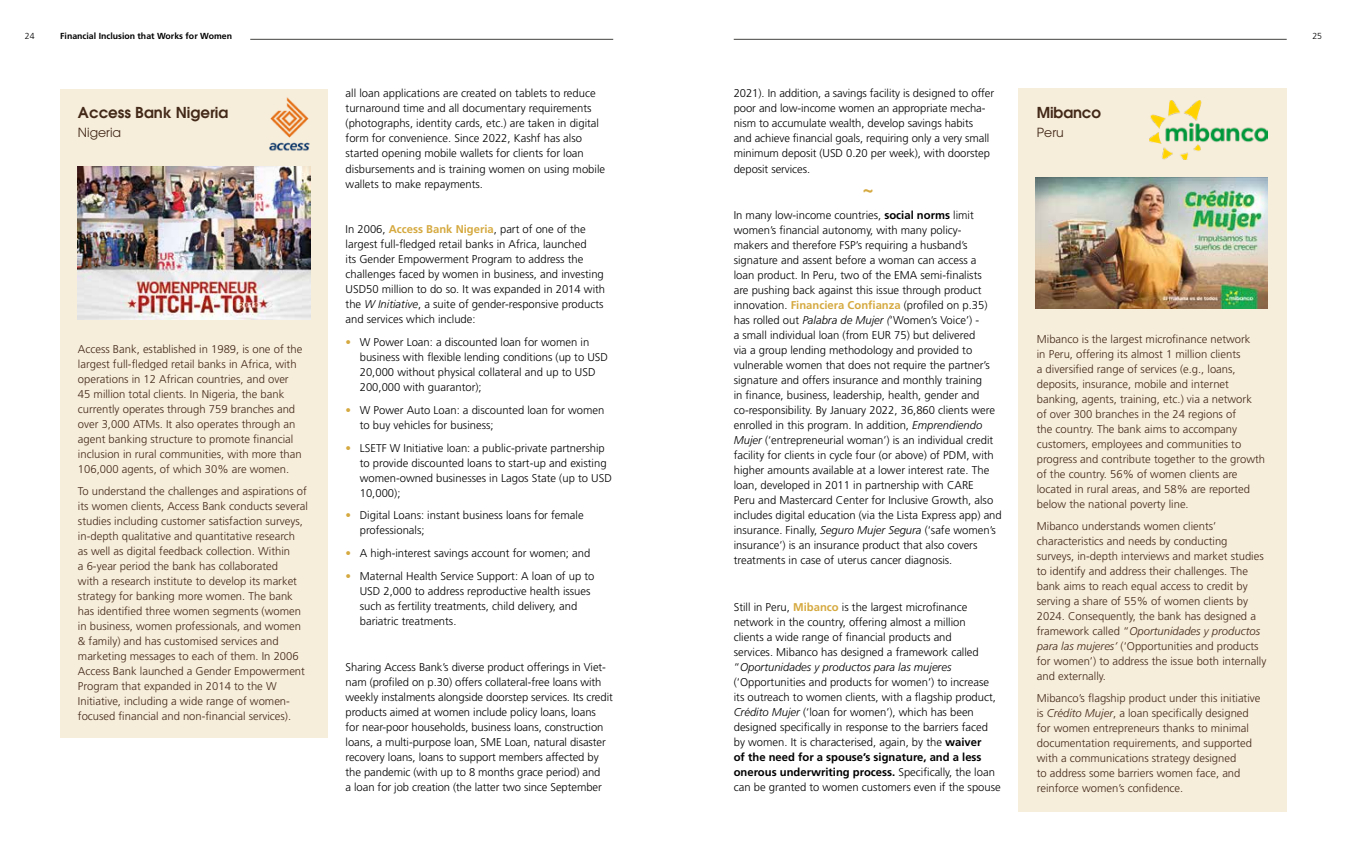
<style>
.page{position:relative;width:1347px;height:851px;background:#fff}
.page>*{position:absolute;margin:0;border:0;box-sizing:border-box;transform-origin:0 0}
.t1{font:700 20px "Frutiger";color:#d5a93f}
.t2{font:600 15px "Avant Garde";color:#432918}
.t3{font:12.5px "Avant Garde";color:#432918}
.t4{font:300 11.25px/15px "Frutiger";color:#000}
.t5{font:300 11.25px/15px "Frutiger";color:#432918}
.t6{font:700 8.75px "Frutiger";color:#000}
.t7{font:300 8.75px "Frutiger";color:#000}
.s1{font-weight:700;color:#d5a93f}
.s2{font-style:italic}
.s3{color:#d5a93f}
.s4{font-weight:700}
</style>
<div class="page">
<div style="left:60px;top:89px;width:268px;height:648px;background:#f7eddb"></div>
<img style="left:78px;top:167px;width:232px;height:152px">
<img style="left:269px;top:97px;width:41px;height:54px">
<div style="left:1017px;top:89px;width:269px;height:722px;background:#f7eddb"></div>
<img style="left:1035px;top:177px;width:232px;height:131px">
<img style="left:1149px;top:100px;width:118px;height:60px">
<hr style="left:250px;top:39px;width:363px;height:1px;background:#424241">
<hr style="left:733px;top:39px;width:553px;height:1px;background:#424241">
<p class="t7" style="left:25px;top:31px;width:11px">24</p>
<p class="t6" style="left:60px;top:31px;width:173px">Financial Inclusion that Works for Women</p>
<p class="t7" style="left:1312px;top:31px;width:11px">25</p>
<h2 class="t2" style="left:78px;top:103px;width:152px">Access Bank Nigeria</h2>
<p class="t3" style="left:78px;top:125px;width:45px">Nigeria</p>
<p class="t5" style="left:78px;top:341px;width:226px">Access Bank, established in 1989, is one of the largest full-fledged retail banks in Africa, with operations in 12 African countries, and over 45 million total clients. In Nigeria, the bank currently operates through 759 branches and over 3,000 ATMs. It also operates through an agent banking structure to promote financial inclusion in rural communities, with more than 106,000 agents, of which 30% are women.</p>
<p class="t5" style="left:78px;top:483px;width:232px">To understand the challenges and aspirations of its women clients, Access Bank conducts several studies including customer satisfaction surveys, in-depth qualitative and quantitative research<br>as well as digital feedback collection. Within<br>a 6-year period the bank has collaborated<br>with a research institute to develop its market strategy for banking more women. The bank has identified three women segments (women in business, women professionals, and women &amp; family) and has customised services and marketing messages to each of them. In 2006<br>Access Bank launched a Gender Empowerment Program that expanded in 2014 to the W Initiative, including a wide range of women&shy;focused financial and non-financial services).</p>
<p class="t4" style="left:345px;top:86px;width:261px">all loan applications are created on tablets to reduce turnaround time and all documentary requirements (photographs, identity cards, etc.) are taken in digital form for convenience. Since 2022, Kashf has also started opening mobile wallets for clients for loan disbursements and is training women on using mobile wallets to make repayments.</p>
<p class="t4" style="left:345px;top:222px;width:261px">In 2006, <span class="s1">Access Bank Nigeria</span>, part of one of the largest full-fledged retail banks in Africa, launched<br>its Gender Empowerment Program to address the challenges faced by women in business, and investing USD50 million to do so. It was expanded in 2014 with the <span class="s2">W Initiative</span>, a suite of gender-responsive products and services which include:</p>
<p class="t4" style="left:360px;top:334px;width:250px;text-indent:-14px"><span class="s3">•</span> W Power Loan: a discounted loan for women in business with flexible lending conditions (up to USD 20,000 without physical collateral and up to USD 200,000 with guarantor);</p>
<p class="t4" style="left:360px;top:402px;width:246px;text-indent:-14px"><span class="s3">•</span> W Power Auto Loan: a discounted loan for women to buy vehicles for business;</p>
<p class="t4" style="left:360px;top:440px;width:253px;text-indent:-14px"><span class="s3">•</span> LSETF W Initiative loan: a public-private partnership to provide discounted loans to start-up and existing women-owned businesses in Lagos State (up to USD 10,000);</p>
<p class="t4" style="left:360px;top:508px;width:225px;text-indent:-14px"><span class="s3">•</span> Digital Loans: instant business loans for female professionals;</p>
<p class="t4" style="left:345px;top:545px;width:246px"><span class="s3">•</span> A high-interest savings account for women; and</p>
<p class="t4" style="left:360px;top:568px;width:236px;text-indent:-14px"><span class="s3">•</span> Maternal Health Service Support: A loan of up to USD 2,000 to address reproductive health issues such as fertility treatments, child delivery, and bariatric treatments.</p>
<p class="t4" style="left:345px;top:659px;width:269px">Sharing Access Bank’s diverse product offerings in Viet&shy;nam (profiled on p.30) offers collateral-free loans with weekly instalments alongside doorstep services. Its credit products aimed at women include policy loans, loans<br>for near-poor households, business loans, construction loans, a multi-purpose loan, SME Loan, natural disaster recovery loans, loans to support members affected by the pandemic (with up to 8 months grace period) and<br>a loan for job creation (the latter two since September</p>
<p class="t4" style="left:733px;top:86px;width:262px">2021). In addition, a savings facility is designed to offer poor and low-income women an appropriate mecha&shy;nism to accumulate wealth, develop savings habits<br>and achieve financial goals, requiring only a very small minimum deposit (USD 0.20 per week), with doorstep deposit services.</p>
<h1 class="t1" style="left:862px;top:177px;width:13px">~</h1>
<p class="t4" style="left:733px;top:207px;width:269px">In many low-income countries, <span class="s4">social norms</span> limit women’s financial autonomy, with many policy-<br>makers and therefore FSP’s requiring a husband’s signature and assent before a woman can access a<br>loan product. In Peru, two of the EMA semi-finalists<br>are pushing back against this issue through product innovation. <span class="s1">Financiera Confianza</span> (profiled on p.35) has rolled out <span class="s2">Palabra de Mujer (</span>‘Women’s Voice’) -<br>a small individual loan (from EUR 75) but delivered<br>via a group lending methodology and provided to vulnerable women that does not require the partner’s signature and offers insurance and monthly training<br>in finance, business, leadership, health, gender and co-responsibility. By January 2022, 36,860 clients were enrolled in this program. In addition, <span class="s2">Emprendiendo Mujer</span> (‘entrepreneurial woman’) is an individual credit facility for clients in cycle four (or above) of PDM, with higher amounts available at a lower interest rate. The loan, developed in 2011 in partnership with CARE<br>Peru and Mastercard Center for Inclusive Growth, also includes digital education (via the Lista Express app) and insurance. Finally, <span class="s2">Seguro Mujer Segura</span> (‘safe women’s insurance’) is an insurance product that also covers treatments in case of uterus cancer diagnosis.</p>
<p class="t4" style="left:733px;top:599px;width:268px">Still in Peru, <span class="s1">Mibanco</span> is the largest microfinance network in the country, offering almost a million<br>clients a wide range of financial products and<br>services. Mibanco has designed a framework called “<span class="s2">Oportunidades y productos para las mujeres </span>(‘Opportunities and products for women’) to increase its outreach to women clients, with a flagship product, <span class="s2">Crédito Mujer</span> (‘loan for women’), which has been designed specifically in response to the barriers faced by women. It is characterised, again, by the <span class="s4">waiver<br>of the need for a spouse’s signature, and a less onerous underwriting process.</span> Specifically, the loan can be granted to women customers even if the spouse</p>
<h2 class="t2" style="left:1036px;top:103px;width:66px">Mibanco</h2>
<p class="t3" style="left:1036px;top:125px;width:28px">Peru</p>
<p class="t5" style="left:1036px;top:331px;width:230px">Mibanco is the largest microfinance network<br>in Peru, offering its almost 1 million clients<br>a diversified range of services (e.g., loans, deposits, insurance, mobile and internet banking, agents, training, etc.) via a network<br>of over 300 branches in the 24 regions of<br>the country. The bank aims to accompany customers, employees and communities to progress and contribute together to the growth of the country. 56% of women clients are located in rural areas, and 58% are reported below the national poverty line.</p>
<p class="t5" style="left:1036px;top:518px;width:231px">Mibanco understands women clients’ characteristics and needs by conducting surveys, in-depth interviews and market studies to identify and address their challenges. The bank aims to reach equal access to credit by serving a share of 55% of women clients by 2024. Consequently, the bank has designed a framework called “<span class="s2">Oportunidades y productos para las mujeres’</span> (‘Opportunities and products for women’) to address the issue both internally and externally.</p>
<p class="t5" style="left:1036px;top:690px;width:225px">Mibanco’s flagship product under this initiative is <span class="s2">Crédito Mujer</span>, a loan specifically designed for women entrepreneurs thanks to minimal documentation requirements, and supported with a communications strategy designed<br>to address some barriers women face, and reinforce women’s confidence.</p>
</div>
